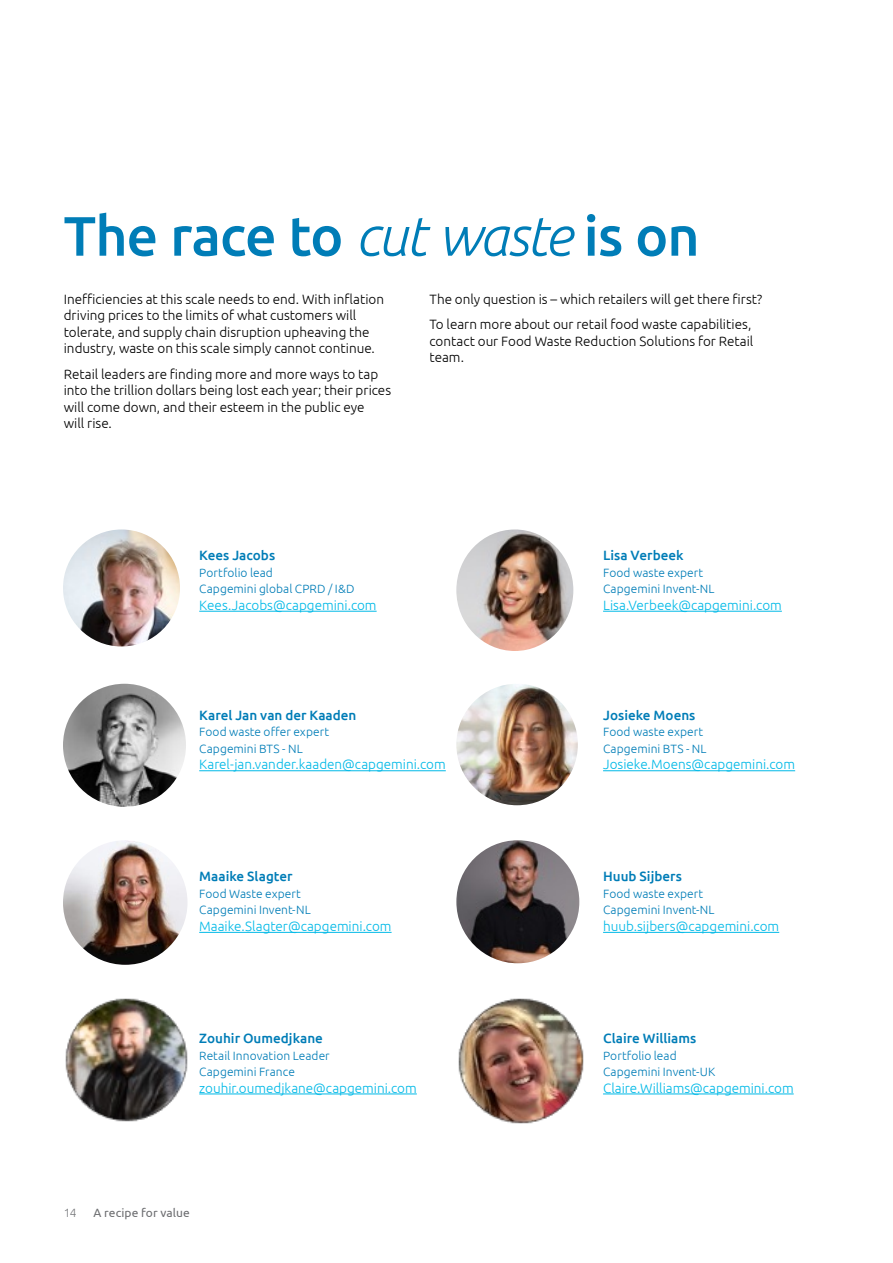
<style>
.page{position:relative;width:893px;height:1263px;background:#fff}
.page>*{position:absolute;margin:0;border:0;box-sizing:border-box;transform-origin:0 0}
.t1{font:500 55.5px "Ubuntu";letter-spacing:-.02em;color:#007db7}
.t2{font:300 13.5px/16.5px "Ubuntu";color:#000}
.t3{font:300 13.5px "Ubuntu";color:#00b9e7}
.t4{font:500 13.5px "Ubuntu";color:#007db7}
.t5{font:300 12px/16.5px "Ubuntu";letter-spacing:.005em;color:#007db7}
.t6{font:12px "Ubuntu";letter-spacing:.005em;color:#6d6e71}
.t7{font:300 12px "Ubuntu";color:#77787b}
.s1{font-weight:300;font-style:italic}
</style>
<div class="page">
<hr style="left:199px;top:611px;width:178px;height:1px;background:#00b9e7">
<hr style="left:199px;top:932px;width:193px;height:1px;background:#00b9e7">
<hr style="left:199px;top:770px;width:247px;height:1px;background:#00b9e7">
<hr style="left:199px;top:1093px;width:218px;height:1px;background:#00b9e7">
<hr style="left:603px;top:611px;width:179px;height:1px;background:#00b9e7">
<hr style="left:603px;top:932px;width:176px;height:1px;background:#00b9e7">
<hr style="left:603px;top:770px;width:192px;height:1px;background:#00b9e7">
<hr style="left:603px;top:1093px;width:191px;height:1px;background:#00b9e7">
<img style="left:63px;top:529px;width:117px;height:117px;border-radius:58px">
<img style="left:63px;top:684px;width:123px;height:123px;border-radius:62px">
<img style="left:63px;top:840px;width:124px;height:125px;border-radius:62px">
<img style="left:65px;top:998px;width:123px;height:124px">
<img style="left:456px;top:529px;width:117px;height:122px">
<img style="left:456px;top:684px;width:122px;height:121px;border-radius:61px">
<img style="left:456px;top:840px;width:123px;height:123px;border-radius:61px">
<img style="left:458px;top:998px;width:126px;height:126px">
<h1 class="t1" style="left:64px;top:201px;width:637px">The race to <span class="s1">cut waste</span> is on</h1>
<p class="t2" style="left:64px;top:290px;width:322px">Inefficiencies at this scale needs to end. With inflation driving prices to the limits of what customers will tolerate, and supply chain disruption upheaving the industry, waste on this scale simply cannot continue.</p>
<p class="t2" style="left:64px;top:365px;width:329px">Retail leaders are finding more and more ways to tap into the trillion dollars being lost each year; their prices will come down, and their esteem in the public eye<br>will rise.</p>
<p class="t2" style="left:429px;top:286px;width:334px;line-height:25.5px">The only question is – which retailers will get there first?<br>To learn more about our retail food waste capabilities,</p>
<p class="t2" style="left:429px;top:332px;width:325px">contact our Food Waste Reduction Solutions for Retail team.</p>
<p class="t4" style="left:199px;top:547px;width:77px">Kees Jacobs</p>
<p class="t5" style="left:199px;top:564px;width:157px">Portfolio lead<br>Capgemini global CPRD / I&amp;D</p>
<p class="t3" style="left:199px;top:597px;width:179px">Kees.Jacobs@capgemini.com</p>
<p class="t4" style="left:199px;top:706px;width:159px">Karel Jan van der Kaaden</p>
<p class="t5" style="left:199px;top:723px;width:131px">Food waste offer expert<br>Capgemini BTS - NL</p>
<p class="t3" style="left:199px;top:756px;width:248px">Karel-jan.vander.kaaden@capgemini.com</p>
<p class="t4" style="left:199px;top:868px;width:95px">Maaike Slagter</p>
<p class="t5" style="left:199px;top:885px;width:113px">Food Waste expert<br>Capgemini Invent-NL</p>
<p class="t3" style="left:199px;top:918px;width:194px">Maaike.Slagter@capgemini.com</p>
<p class="t4" style="left:199px;top:1030px;width:125px">Zouhir Oumedjkane</p>
<p class="t5" style="left:199px;top:1047px;width:132px">Retail Innovation Leader<br>Capgemini France</p>
<p class="t3" style="left:199px;top:1079px;width:219px">zouhir.oumedjkane@capgemini.com</p>
<p class="t7" style="left:64px;top:1205px;width:14px">14</p>
<p class="t6" style="left:94px;top:1205px;width:98px">A recipe for value</p>
<p class="t4" style="left:603px;top:547px;width:82px">Lisa Verbeek</p>
<p class="t5" style="left:603px;top:564px;width:113px">Food waste expert<br>Capgemini Invent-NL</p>
<p class="t3" style="left:603px;top:597px;width:180px">Lisa.Verbeek@capgemini.com</p>
<p class="t4" style="left:603px;top:706px;width:94px">Josieke Moens</p>
<p class="t5" style="left:603px;top:723px;width:105px">Food waste expert<br>Capgemini BTS - NL</p>
<p class="t3" style="left:603px;top:756px;width:194px">Josieke.Moens@capgemini.com</p>
<p class="t4" style="left:603px;top:868px;width:80px">Huub Sijbers</p>
<p class="t5" style="left:603px;top:885px;width:113px">Food waste expert<br>Capgemini Invent-NL</p>
<p class="t3" style="left:603px;top:918px;width:178px">huub.sijbers@capgemini.com</p>
<p class="t4" style="left:603px;top:1030px;width:95px">Claire Williams</p>
<p class="t5" style="left:603px;top:1047px;width:114px">Portfolio lead<br>Capgemini Invent-UK</p>
<p class="t3" style="left:603px;top:1079px;width:192px">Claire.Williams@capgemini.com</p>
</div>
